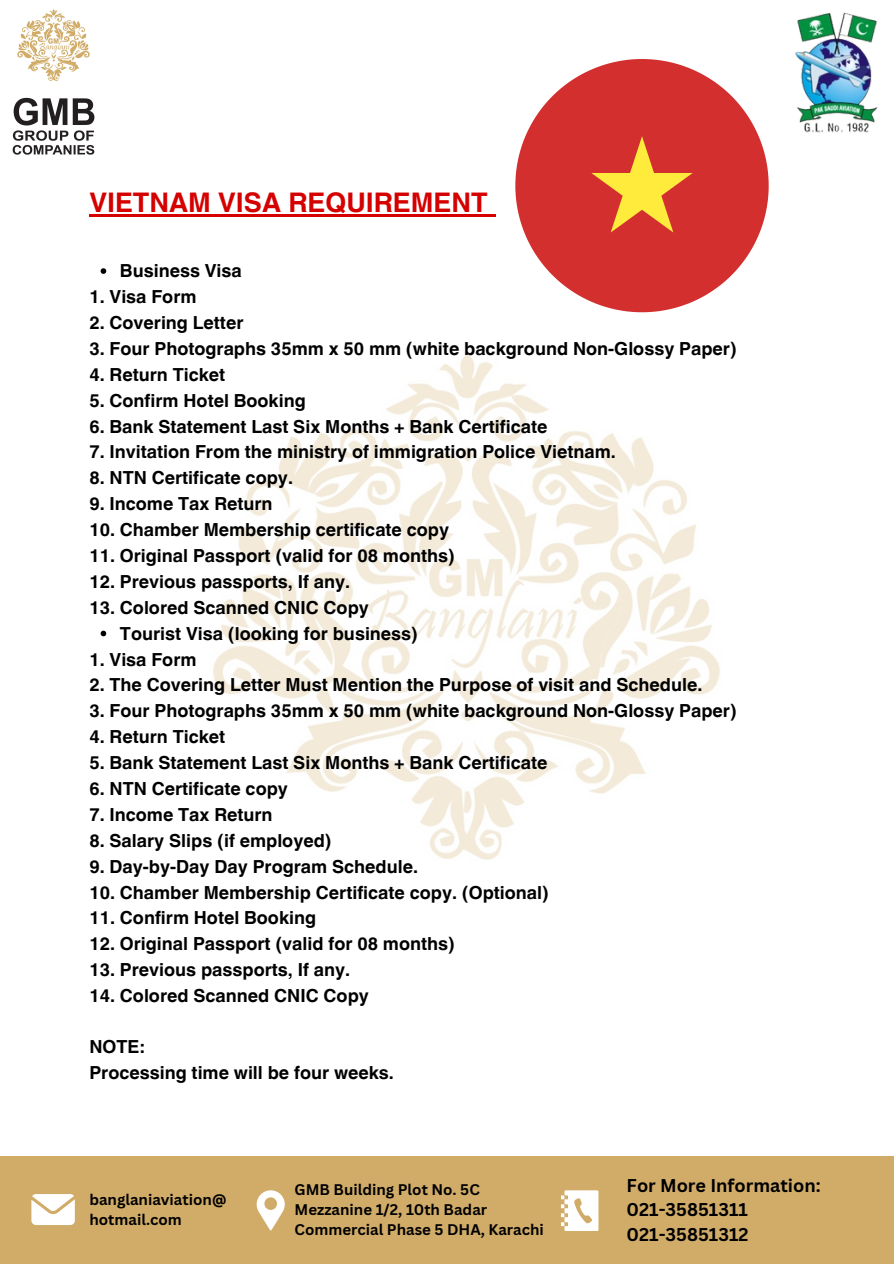
<style>
.page{position:relative;width:894px;height:1264px;background:#fff}
.page>*{position:absolute;margin:0;border:0;box-sizing:border-box;transform-origin:0 0}
.t1{font:700 27px "Helvetica World";color:#d50000}
.t2{font:700 18px "Helvetica World";color:#000}
.t3{font:700 18px "Canva Sans";color:#000}
.t4{font:700 15px/20.2px "Canva Sans";color:#000}
</style>
<div class="page">
<img style="left:100px;top:354px;width:620px;height:506px">
<img style="left:12px;top:9px;width:83px;height:146px">
<img style="left:795px;top:12px;width:83px;height:121px">
<div style="left:0;top:1155px;width:893px;height:108px;background:#d1ac69"></div>
<svg style="left:256px;top:1190px;width:29px;height:40px"></svg>
<svg style="left:31px;top:1194px;width:44px;height:30px"></svg>
<svg style="left:561px;top:1190px;width:37px;height:40px"></svg>
<svg style="left:101px;top:268px;width:5px;height:6px"></svg>
<svg style="left:101px;top:630px;width:5px;height:6px"></svg>
<hr style="left:89px;top:214px;width:399px;height:2px;background:#d50000">
<svg style="left:488px;top:214px;width:7px;height:2px"></svg>
<svg style="left:515px;top:59px;width:253px;height:253px;fill:#d32f2f"></svg>
<svg style="left:591px;top:136px;width:101px;height:96px"></svg>
<p class="t1" style="left:89px;top:180px;width:400px">VIETNAM VISA REQUIREMENT</p>
<p class="t2" style="left:120px;top:256px;width:123px">Business Visa</p>
<p class="t2" style="left:89px;top:282px;width:109px">1. Visa Form</p>
<p class="t2" style="left:89px;top:308px;width:155px">2. Covering Letter</p>
<p class="t2" style="left:89px;top:334px;width:648px">3. Four Photographs 35mm x 50 mm (white background Non-Glossy Paper)</p>
<p class="t2" style="left:89px;top:360px;width:137px">4. Return Ticket</p>
<p class="t2" style="left:89px;top:385px;width:218px">5. Confirm Hotel Booking</p>
<p class="t2" style="left:89px;top:411px;width:459px">6. Bank Statement Last Six Months + Bank Certificate</p>
<p class="t2" style="left:89px;top:437px;width:528px">7. Invitation From the ministry of immigration Police Vietnam.</p>
<p class="t2" style="left:89px;top:463px;width:205px">8. NTN Certificate copy.</p>
<p class="t2" style="left:89px;top:489px;width:185px">9. Income Tax Return</p>
<p class="t2" style="left:89px;top:515px;width:361px">10. Chamber Membership certificate copy</p>
<p class="t2" style="left:89px;top:541px;width:367px">11. Original Passport (valid for 08 months)</p>
<p class="t2" style="left:89px;top:567px;width:262px">12. Previous passports, If any.</p>
<p class="t2" style="left:89px;top:592px;width:281px">13. Colored Scanned CNIC Copy</p>
<p class="t2" style="left:89px;top:644px;width:109px">1. Visa Form</p>
<p class="t2" style="left:89px;top:670px;width:614px">2. The Covering Letter Must Mention the Purpose of visit and Schedule.</p>
<p class="t2" style="left:89px;top:696px;width:648px">3. Four Photographs 35mm x 50 mm (white background Non-Glossy Paper)</p>
<p class="t2" style="left:89px;top:722px;width:137px">4. Return Ticket</p>
<p class="t2" style="left:89px;top:748px;width:459px">5. Bank Statement Last Six Months + Bank Certificate</p>
<p class="t2" style="left:89px;top:774px;width:200px">6. NTN Certificate copy</p>
<p class="t2" style="left:89px;top:799px;width:185px">7. Income Tax Return</p>
<p class="t2" style="left:89px;top:825px;width:244px">8. Salary Slips (if employed)</p>
<p class="t2" style="left:89px;top:851px;width:330px">9. Day-by-Day Day Program Schedule.</p>
<p class="t2" style="left:89px;top:877px;width:461px">10. Chamber Membership Certificate copy. (Optional)</p>
<p class="t2" style="left:89px;top:903px;width:228px">11. Confirm Hotel Booking</p>
<p class="t2" style="left:89px;top:929px;width:367px">12. Original Passport (valid for 08 months)</p>
<p class="t2" style="left:89px;top:955px;width:262px">13. Previous passports, If any.</p>
<p class="t2" style="left:89px;top:981px;width:281px">14. Colored Scanned CNIC Copy</p>
<p class="t2" style="left:89px;top:1031px;width:56px">NOTE:</p>
<p class="t2" style="left:89px;top:1057px;width:306px">Processing time will be four weeks.</p>
<p class="t2" style="left:120px;top:618px;width:299px">Tourist Visa (looking for business)</p>
<p class="t4" style="left:89px;top:1188px;width:138px">banglaniaviation@ hotmail.com</p>
<p class="t4" style="left:294px;top:1178px;width:251px">GMB Building Plot No. 5C<br>Mezzanine 1/2, 10th Badar<br>Commercial Phase 5 DHA, Karachi</p>
<p class="t3" style="left:626px;top:1172px;width:195px">For More Information:</p>
<p class="t3" style="left:626px;top:1196px;width:123px">021-35851311</p>
<p class="t3" style="left:626px;top:1221px;width:123px">021-35851312</p>
</div>
